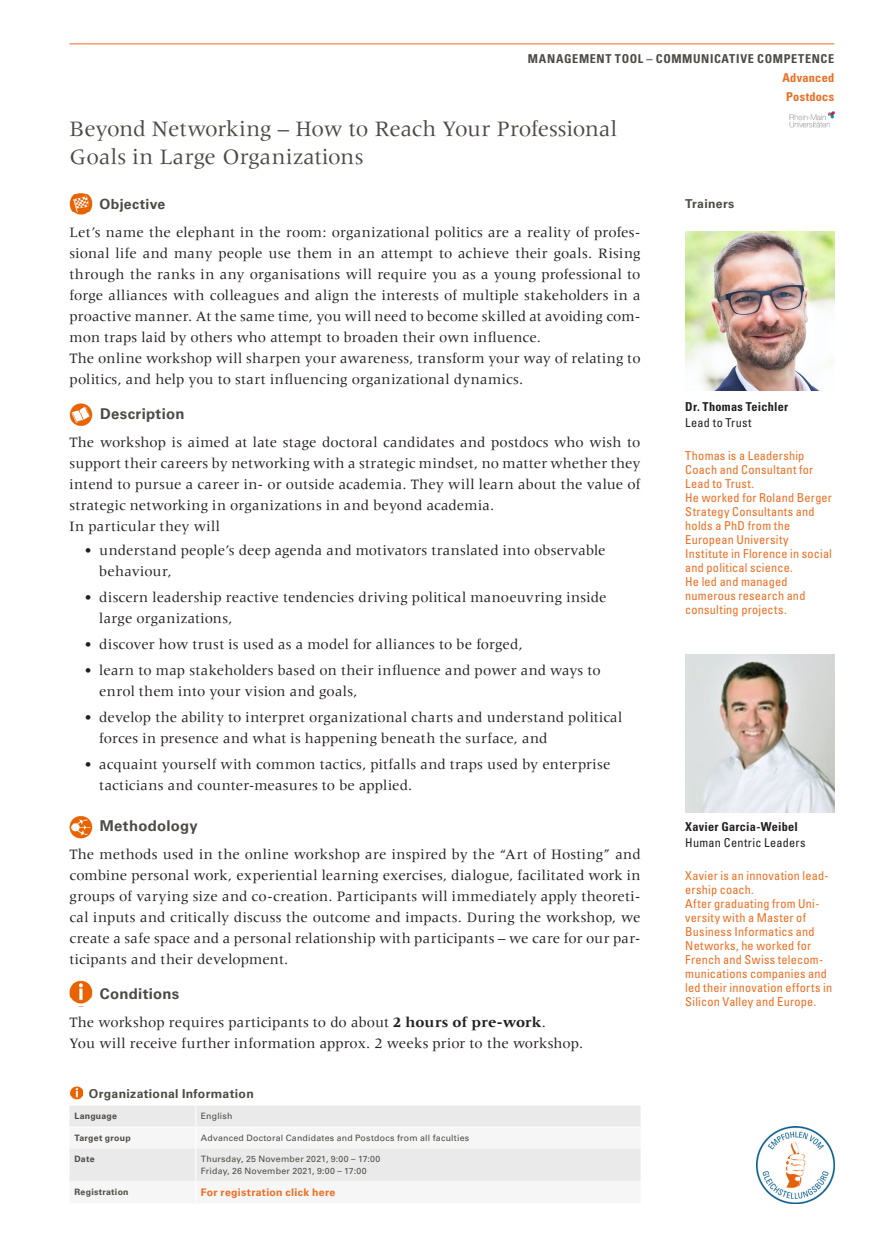
<style>
.page{position:relative;width:869px;height:1241px;background:#fff}
.page>*{position:absolute;margin:0;border:0;box-sizing:border-box;transform-origin:0 0}
.Kurse{font:22.75px/28px "Meridien LT Std";letter-spacing:-.005em;color:#4c4b46}
.mengentext{font:14.88px/21px "Meridien LT Std";letter-spacing:.01em;color:#231f20}
.mengentext-2{font:700 14.88px "Univers LT Std";letter-spacing:.02em;color:#4c4b46}
.mengentext-3{font:14.88px "Meridien LT Std";letter-spacing:.03em;color:#231f20}
.Objective_Descriptio{font:700 14.88px "Univers LT Std";letter-spacing:.02em;color:#4c4b46}
.Objective_Descriptio-2{font:700 14px "Univers LT Std";letter-spacing:.02em;color:#4c4b46}
.Trainer_Biografie{font:condensed 12.25px/14px "Univers LT Std";letter-spacing:.02em;color:#ef6d20}
.Trainer_Name{font:700 condensed 12.25px/15.8px "Univers LT Std";letter-spacing:.02em;color:#231f20}
.Kopf_Tools{font:700 condensed 12.25px "Univers LT Std";letter-spacing:.05em;color:#4c4b46}
.Tabelle_Headline{font:700 12.25px "Univers LT Std";letter-spacing:.025em;color:#4c4b46}
.Kopf_Tools-2{font:700 condensed 12.25px "Univers LT Std";letter-spacing:.02em;color:#ef6d20}
.Kopf_links_Einstufun{font:700 condensed 12.25px "Univers LT Std";letter-spacing:.03em;color:#ef6d20}
.Headlines__Trainer{font:700 12.25px "Univers LT Std";letter-spacing:.025em;color:#4c4b46}
.Tabelle_Mengentext{font:700 10.5px "Univers LT Std";letter-spacing:.03em;color:#ef6d20}
.Tabelle_Mengentext-2{font:8.75px "Univers LT Std";letter-spacing:.025em;color:#4c4b46}
.Tabelle_Bold{font:700 8.75px "Univers LT Std";letter-spacing:.03em;color:#4c4b46}
.s1{font-family:"Meridien";font-weight:700}
.s2{font-weight:400}
</style>
<div class="page">
<hr style="left:69px;top:43px;width:764px;height:1px;background:#ef6d20">
<img style="left:685px;top:232px;width:148px;height:158px">
<img style="left:69px;top:192px;width:24px;height:23px">
<img style="left:69px;top:403px;width:24px;height:22px">
<img style="left:69px;top:816px;width:23px;height:22px">
<img style="left:69px;top:980px;width:23px;height:24px">
<img style="left:70px;top:1086px;width:13px;height:13px">
<svg style="left:69px;top:1105px;width:571px;height:76px"></svg>
<hr style="left:69px;top:1126px;width:127px;height:1px;background:#fff">
<img style="left:756px;top:1126px;width:77px;height:77px">
<img style="left:789px;top:111px;width:44px;height:17px">
<img style="left:685px;top:654px;width:148px;height:158px">
<p class="Kopf_Tools" style="left:527px;top:52px;width:307px">MANAGEMENT TOOL – COMMUNICATIVE COMPETENCE</p>
<p class="Kopf_Tools-2" style="left:782px;top:70px;width:53px">Advanced</p>
<p class="Kopf_links_Einstufun" style="left:785px;top:89px;width:50px">Postdocs</p>
<p class="Kurse" style="left:69px;top:114px;width:549px">Beyond Networking – How to Reach Your Professional<br>Goals in Large Organizations</p>
<p class="Headlines__Trainer" style="left:685px;top:197px;width:51px">Trainers</p>
<p class="Objective_Descriptio-2" style="left:100px;top:196px;width:67px">Objective</p>
<p class="mengentext" style="left:69px;top:222px;width:572px;text-align:justify">Let’s name the elephant in the room: organizational politics are a reality of profes&shy;sional life and many people use them in an attempt to achieve their goals. Rising through the ranks in any organisations will require you as a young professional to forge alliances with colleagues and align the interests of multiple stakeholders in a proactive manner. At the same time, you will need to become skilled at avoiding com&shy;mon traps laid by others who attempt to broaden their own influence.</p>
<p class="mengentext" style="left:69px;top:348px;width:572px">The online workshop will sharpen your awareness, transform your way of relating to politics, and help you to start influencing organizational dynamics.</p>
<p class="mengentext-2" style="left:100px;top:405px;width:86px">Description</p>
<p class="mengentext" style="left:69px;top:432px;width:572px;text-align:justify">The workshop is aimed at late stage doctoral candidates and postdocs who wish to support their careers by networking with a strategic mindset, no matter whether they intend to pursue a career in- or outside academia. They will learn about the value of strategic networking in organizations in and beyond academia.</p>
<p class="mengentext-3" style="left:69px;top:518px;width:152px">In particular they will</p>
<p class="mengentext" style="left:99px;top:539px;width:507px;text-indent:-15px">• understand people’s deep agenda and motivators translated into observable behaviour,</p>
<p class="mengentext" style="left:99px;top:586px;width:508px;text-indent:-15px">• discern leadership reactive tendencies driving political manoeuvring inside large organizations,</p>
<p class="mengentext" style="left:84px;top:633px;width:440px">• discover how trust is used as a model for alliances to be forged,</p>
<p class="mengentext" style="left:99px;top:659px;width:503px;text-indent:-15px">• learn to map stakeholders based on their influence and power and ways to enrol them into your vision and goals,</p>
<p class="mengentext" style="left:99px;top:706px;width:524px;text-indent:-15px">• develop the ability to interpret organizational charts and understand political forces in presence and what is happening beneath the surface, and</p>
<p class="mengentext" style="left:99px;top:753px;width:512px;text-indent:-15px">• acquaint yourself with common tactics, pitfalls and traps used by enterprise tacticians and counter-measures to be applied.</p>
<p class="Objective_Descriptio" style="left:100px;top:817px;width:99px">Methodology</p>
<p class="mengentext" style="left:69px;top:843px;width:572px;text-align:justify">The methods used in the online workshop are inspired by the “Art of Hosting” and combine personal work, experiential learning exercises, dialogue, facilitated work in groups of varying size and co-creation. Participants will immediately apply theoreti&shy;cal inputs and critically discuss the outcome and impacts. During the workshop, we create a safe space and a personal relationship with participants – we care for our par&shy;ticipants and their development.</p>
<p class="mengentext-2" style="left:100px;top:985px;width:81px">Conditions</p>
<p class="mengentext" style="left:69px;top:1011px;width:478px">The workshop requires participants to do about <span class="s1">2 hours of pre-work</span>.</p>
<p class="mengentext" style="left:69px;top:1032px;width:515px">You will receive further information approx. 2 weeks prior to the workshop.</p>
<p class="Tabelle_Headline" style="left:89px;top:1085px;width:166px">Organizational Information</p>
<p class="Tabelle_Bold" style="left:74px;top:1110px;width:44px">Language</p>
<p class="Tabelle_Mengentext-2" style="left:201px;top:1110px;width:33px">English</p>
<p class="Tabelle_Bold" style="left:74px;top:1132px;width:58px">Target group</p>
<p class="Tabelle_Mengentext-2" style="left:201px;top:1132px;width:270px">Advanced Doctoral Candidates and Postdocs from all faculties</p>
<p class="Tabelle_Bold" style="left:74px;top:1153px;width:22px">Date</p>
<p class="Tabelle_Mengentext-2" style="left:201px;top:1153px;width:181px">Thursday, 25 November 2021, 9:00 – 17:00</p>
<p class="Tabelle_Mengentext-2" style="left:201px;top:1164px;width:167px">Friday, 26 November 2021, 9:00 – 17:00</p>
<p class="Tabelle_Bold" style="left:74px;top:1186px;width:56px">Registration</p>
<p class="Tabelle_Mengentext" style="left:201px;top:1185px;width:136px">For registration click here</p>
<p class="Trainer_Name" style="left:685px;top:399px;width:104px">Dr. Thomas Teichler<br><span class="s2">Lead to Trust</span></p>
<p class="Trainer_Biografie" style="left:685px;top:448px;width:129px">Thomas is a Leadership<br>Coach and Consultant for<br>Lead to Trust.</p>
<p class="Trainer_Biografie" style="left:685px;top:490px;width:148px">He worked for Roland Berger<br>Strategy Consultants and holds a PhD from the</p>
<p class="Trainer_Biografie" style="left:685px;top:532px;width:105px">European University</p>
<p class="Trainer_Biografie" style="left:685px;top:546px;width:148px">Institute in Florence in social and political science.</p>
<p class="Trainer_Biografie" style="left:685px;top:574px;width:104px">He led and managed</p>
<p class="Trainer_Biografie" style="left:685px;top:588px;width:122px">numerous research and</p>
<p class="Trainer_Biografie" style="left:685px;top:602px;width:103px">consulting projects.</p>
<p class="Trainer_Name" style="left:685px;top:818px;width:122px">Xavier Garcia-Weibel<br><span class="s2">Human Centric Leaders</span></p>
<p class="Trainer_Biografie" style="left:685px;top:868px;width:145px">Xavier is an innovation lead&shy;ership coach.</p>
<p class="Trainer_Biografie" style="left:685px;top:896px;width:148px">After graduating from Uni&shy;versity with a Master of<br>Business Informatics and<br>Networks, he worked for<br>French and Swiss telecom&shy;munications companies and led their innovation efforts in<br>Silicon Valley and Europe.</p>
</div>
